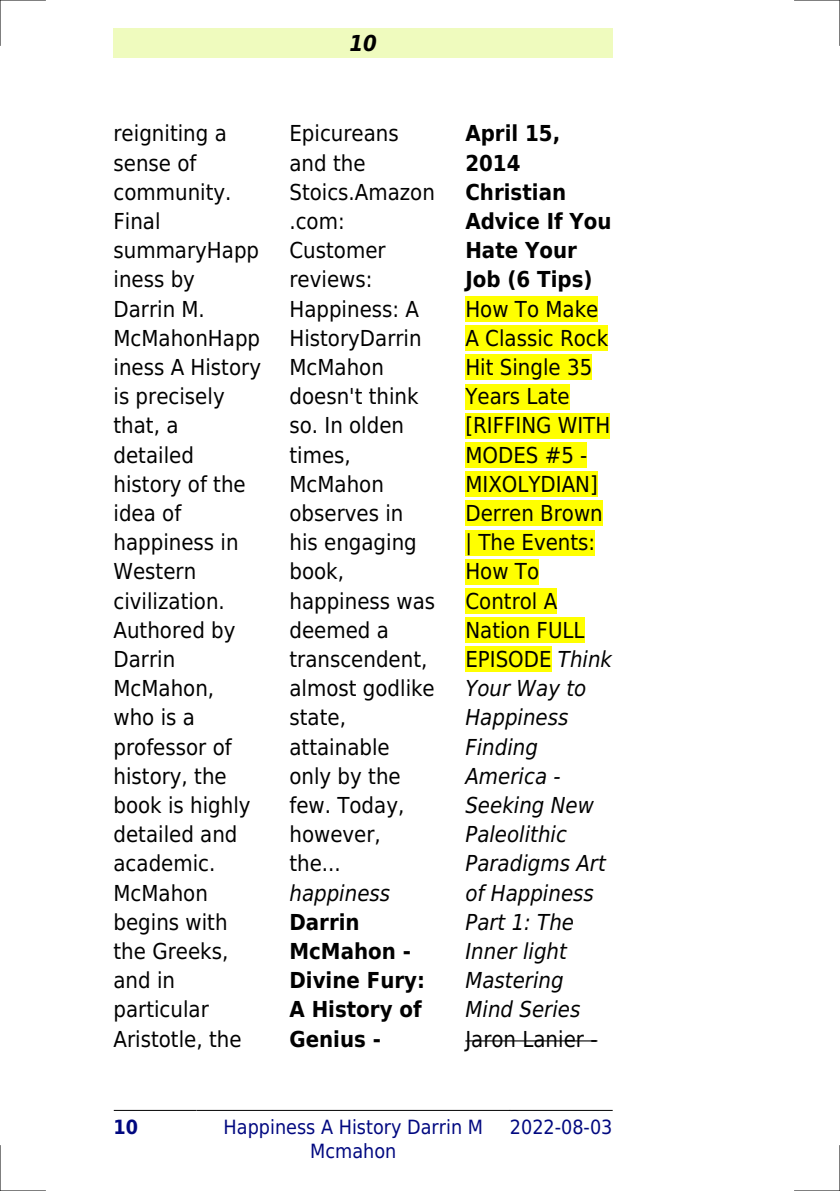
<style>
.page{position:relative;width:840px;height:1191px;background:#fff}
.page>*{position:absolute;margin:0;border:0;box-sizing:border-box;transform-origin:0 0}
.t1{font:22px/29.2px "DejaVu Sans Condensed";color:#000}
.t2{font:700 22px/29.2px "DejaVu Sans Condensed";color:#000}
.t3{font:italic 22px "DejaVu Sans Condensed";color:#000}
.t4{font:italic 700 22px "DejaVu Sans Condensed";color:#000}
.t5{font:19.6px/23.6px "DejaVu Sans Condensed";color:#000880;text-align:center}
.t6{font:700 19.6px "DejaVu Sans Condensed";color:#000880}
.s1{font-style:italic}
</style>
<div class="page">
<div style="left:113px;top:28px;width:499px;height:30px;background:#effbbe"></div>
<hr style="left:114px;top:1110px;width:82px;height:1px;background:#000">
<hr style="left:197px;top:1110px;width:312px;height:1px;background:#000">
<hr style="left:510px;top:1110px;width:102px;height:1px;background:#000">
<div style="left:465px;top:296px;width:133px;height:26px;background:#ff0"></div>
<div style="left:465px;top:325px;width:143px;height:26px;background:#ff0"></div>
<div style="left:465px;top:354px;width:127px;height:26px;background:#ff0"></div>
<div style="left:465px;top:384px;width:104px;height:25px;background:#ff0"></div>
<div style="left:465px;top:413px;width:145px;height:25px;background:#ff0"></div>
<div style="left:465px;top:442px;width:122px;height:26px;background:#ff0"></div>
<div style="left:465px;top:471px;width:132px;height:26px;background:#ff0"></div>
<div style="left:465px;top:500px;width:137px;height:26px;background:#ff0"></div>
<div style="left:465px;top:530px;width:130px;height:25px;background:#ff0"></div>
<div style="left:465px;top:559px;width:74px;height:25px;background:#ff0"></div>
<div style="left:465px;top:588px;width:92px;height:26px;background:#ff0"></div>
<div style="left:465px;top:617px;width:119px;height:26px;background:#ff0"></div>
<div style="left:465px;top:646px;width:86px;height:26px;background:#ff0"></div>
<hr style="left:465px;top:1040px;width:132px;height:1px;background:#000">
<hr style="left:0;top:0;width:45px;height:1px;background:#000">
<hr style="left:794px;top:0;width:45px;height:1px;background:#000">
<hr style="left:0;top:1190px;width:45px;height:1px;background:#000">
<hr style="left:794px;top:1190px;width:45px;height:1px;background:#000">
<hr style="left:0;top:0;width:1px;height:45px;background:#000">
<hr style="left:0;top:1145px;width:1px;height:46px;background:#000">
<hr style="left:839px;top:0;width:1px;height:45px;background:#000">
<hr style="left:839px;top:1145px;width:1px;height:46px;background:#000">
<p class="t4" style="left:349px;top:30px;width:29px">10</p>
<p class="t1" style="left:113px;top:119px;width:149px">reigniting a sense of community.<br>Final summaryHapp iness by<br>Darrin M.<br>McMahonHapp iness A History is precisely that, a detailed history of the idea of happiness in<br>Western civilization.<br>Authored by<br>Darrin<br>McMahon,<br>who is a professor of history, the book is highly detailed and academic.<br>McMahon begins with the Greeks, and in particular<br>Aristotle, the</p>
<p class="t1" style="left:289px;top:119px;width:147px">Epicureans and the<br>Stoics.Amazon .com:<br>Customer reviews:<br>Happiness: A<br>HistoryDarrin<br>McMahon doesn't think so. In olden times,<br>McMahon observes in his engaging book, happiness was deemed a transcendent, almost godlike state, attainable only by the few. Today, however, the...</p>
<p class="t3" style="left:289px;top:880px;width:102px">happiness</p>
<p class="t2" style="left:289px;top:907px;width:137px">Darrin<br>McMahon -<br>Divine Fury:<br>A History of<br>Genius -</p>
<p class="t2" style="left:465px;top:119px;width:148px">April 15,<br>2014<br>Christian<br>Advice If You<br>Hate Your<br>Job (6 Tips)</p>
<p class="t1" style="left:465px;top:294px;width:148px">How To Make<br>A Classic Rock<br>Hit Single 35<br>Years Late [RIFFING WITH<br>MODES #5 -<br>MIXOLYDIAN]<br>Derren Brown | The Events:<br>How To<br>Control A<br>Nation FULL<br>EPISODE <span class="s1">Think<br>Your Way to<br>Happiness<br>Finding<br>America -<br>Seeking New<br>Paleolithic<br>Paradigms Art of Happiness<br>Part 1: The<br>Inner light<br>Mastering<br>Mind Series</span></p>
<p class="t1" style="left:465px;top:1024px;width:133px">Jaron Lanier -</p>
<p class="t6" style="left:113px;top:1116px;width:26px">10</p>
<p class="t5" style="left:223px;top:1115px;width:261px">Happiness A History Darrin M<br>Mcmahon</p>
<p class="t5" style="left:509px;top:1115px;width:104px">2022-08-03</p>
</div>
